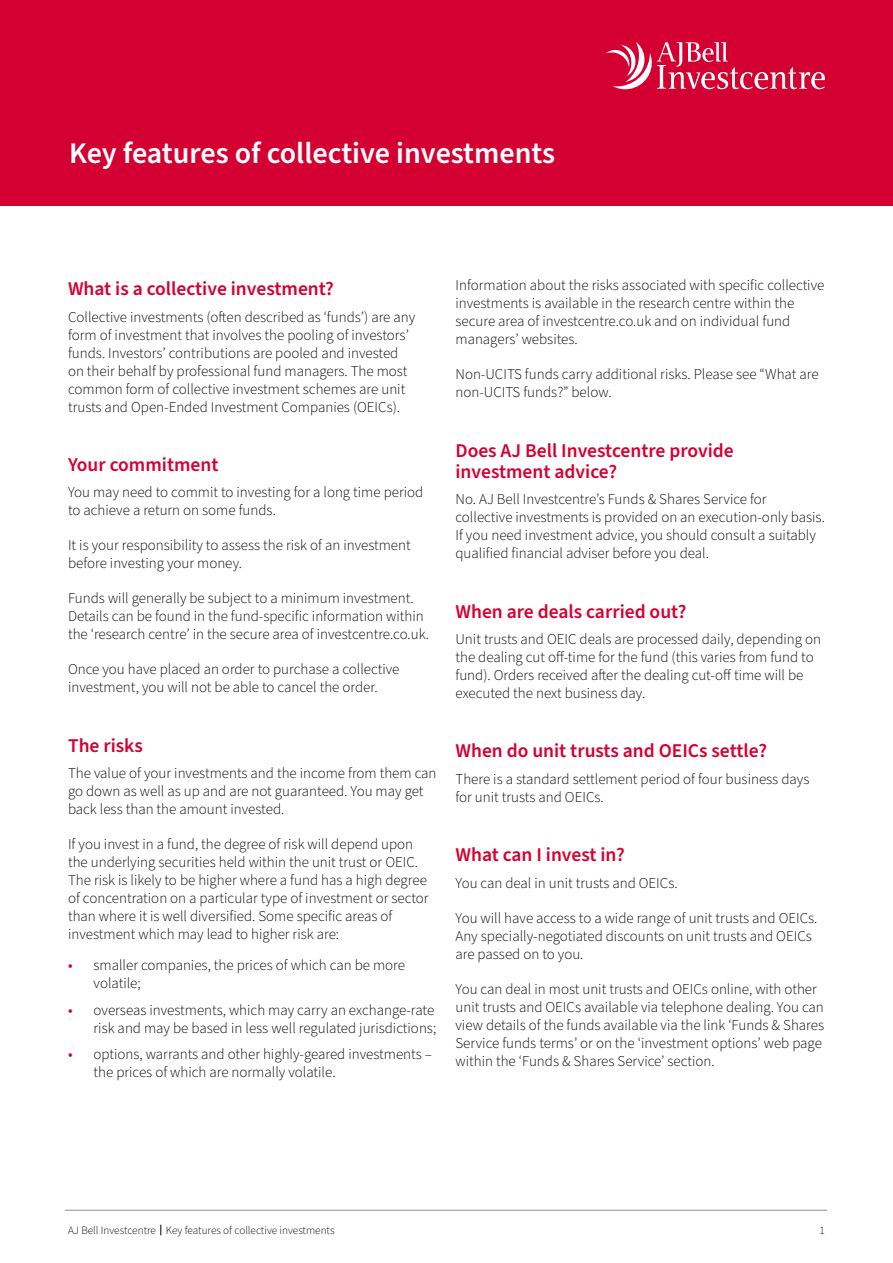
<style>
.page{position:relative;width:893px;height:1263px;background:#fff}
.page>*{position:absolute;margin:0;border:0;box-sizing:border-box;transform-origin:0 0}
.t1{font:600 30px "Source Sans Pro";color:#fff}
.t2{font:600 19.5px/21px "Source Sans Pro";color:#d50032}
.t3{font:300 15px/18px "Source Sans Pro";color:#000}
.t4{font:300 11.25px "Source Sans Pro";color:#000}
.s1{font-weight:400;color:#d50032}
</style>
<div class="page">
<hr style="left:65px;top:1210px;width:762px;height:1px;background:#888f95">
<div style="left:0;top:0;width:893px;height:206px;background:#d50032"></div>
<svg style="left:606px;top:42px;width:219px;height:48px"></svg>
<h1 class="t1" style="left:69px;top:133px;width:488px">Key features of collective investments</h1>
<h2 class="t2" style="left:68px;top:279px;width:267px">What is a collective investment?</h2>
<p class="t3" style="left:68px;top:308px;width:349px">Collective investments (often described as ‘funds’) are any form of investment that involves the pooling of investors’ funds. Investors’ contributions are pooled and invested on their behalf by professional fund managers. The most common form of collective investment schemes are unit trusts and Open-Ended Investment Companies (OEICs).</p>
<h2 class="t2" style="left:68px;top:454px;width:152px">Your commitment</h2>
<p class="t3" style="left:68px;top:484px;width:357px">You may need to commit to investing for a long time period to achieve a return on some funds.</p>
<p class="t3" style="left:68px;top:537px;width:344px">It is your responsibility to assess the risk of an investment before investing your money.</p>
<p class="t3" style="left:68px;top:590px;width:363px">Funds will generally be subject to a minimum investment.<br>Details can be found in the fund-specific information within the ‘research centre’ in the secure area of investcentre.co.uk.</p>
<p class="t3" style="left:68px;top:661px;width:333px">Once you have placed an order to purchase a collective investment, you will not be able to cancel the order.</p>
<h2 class="t2" style="left:68px;top:735px;width:76px">The risks</h2>
<p class="t3" style="left:68px;top:765px;width:370px">The value of your investments and the income from them can go down as well as up and are not guaranteed. You may get back less than the amount invested.</p>
<p class="t3" style="left:68px;top:836px;width:362px">If you invest in a fund, the degree of risk will depend upon the underlying securities held within the unit trust or OEIC.<br>The risk is likely to be higher where a fund has a high degree of concentration on a particular type of investment or sector than where it is well diversified. Some specific areas of investment which may lead to higher risk are:</p>
<p class="t3" style="left:94px;top:956px;width:313px;text-indent:-26px"><span class="s1">•</span> smaller companies, the prices of which can be more volatile;</p>
<p class="t3" style="left:68px;top:1001px;width:370px;text-align:right"><span class="s1">•</span> overseas investments, which may carry an exchange-rate risk and may be based in less well regulated jurisdictions;</p>
<p class="t3" style="left:94px;top:1045px;width:340px;text-indent:-26px"><span class="s1">•</span> options, warrants and other highly-geared investments – the prices of which are normally volatile.</p>
<p class="t3" style="left:455px;top:277px;width:370px">Information about the risks associated with specific collective investments is available in the research centre within the secure area of investcentre.co.uk and on individual fund managers’ websites.</p>
<p class="t3" style="left:455px;top:366px;width:365px">Non-UCITS funds carry additional risks. Please see “What are non-UCITS funds?” below.</p>
<h2 class="t2" style="left:455px;top:440px;width:280px">Does AJ Bell Investcentre provide investment advice?</h2>
<p class="t3" style="left:455px;top:491px;width:371px">No. AJ Bell Investcentre’s Funds &amp; Shares Service for collective investments is provided on an execution-only basis.<br>If you need investment advice, you should consult a suitably qualified financial adviser before you deal.</p>
<h2 class="t2" style="left:455px;top:601px;width:232px">When are deals carried out?</h2>
<p class="t3" style="left:455px;top:630px;width:367px">Unit trusts and OEIC deals are processed daily, depending on the dealing cut off-time for the fund (this varies from fund to fund). Orders received after the dealing cut-off time will be executed the next business day.</p>
<h2 class="t2" style="left:455px;top:741px;width:313px">When do unit trusts and OEICs settle?</h2>
<p class="t3" style="left:455px;top:770px;width:355px">There is a standard settlement period of four business days for unit trusts and OEICs.</p>
<h2 class="t2" style="left:455px;top:845px;width:171px">What can I invest in?</h2>
<p class="t3" style="left:455px;top:874px;width:224px">You can deal in unit trusts and OEICs.</p>
<p class="t3" style="left:455px;top:909px;width:364px">You will have access to a wide range of unit trusts and OEICs.<br>Any specially-negotiated discounts on unit trusts and OEICs are passed on to you.</p>
<p class="t3" style="left:455px;top:980px;width:370px">You can deal in most unit trusts and OEICs online, with other unit trusts and OEICs available via telephone dealing. You can view details of the funds available via the link ‘Funds &amp; Shares Service funds terms’ or on the ‘investment options’ web page within the ‘Funds &amp; Shares Service’ section.</p>
<p class="t4" style="left:68px;top:1222px;width:268px">AJ Bell Investcentre Key features of collective investments</p>
<p class="t4" style="left:820px;top:1222px;width:7px">1</p>
</div>
